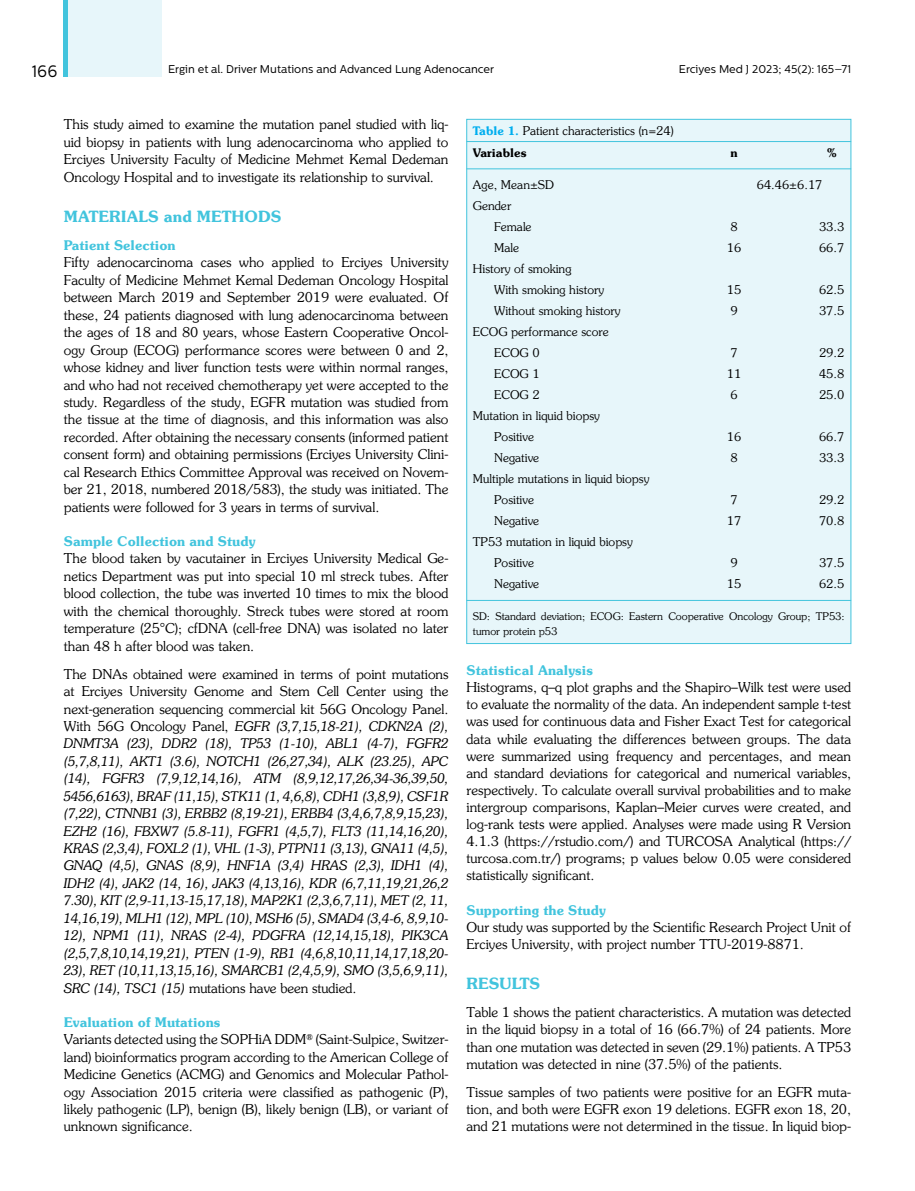
<style>
.page{position:relative;width:915px;height:1191px;background:#fff}
.page>*{position:absolute;margin:0;border:0;box-sizing:border-box;transform-origin:0 0}
.t1{font:16.5px "Centrale Sans";color:#000}
.t2{font:700 15.75px "Souvenir";color:#42c4dd}
.t3{font:13.5px/17.4px "Souvenir";color:#000;text-align:justify}
.t4{font:italic 13.5px/17.4px "Souvenir";letter-spacing:-.005em;color:#000;text-align:justify}
.t5{font:700 13.5px "Souvenir";color:#42c4dd}
.t6{font:12px/21px "Souvenir";color:#000}
.t7{font:700 12px "Souvenir";color:#000}
.t8{font:11.25px "Centrale Sans";color:#000}
.t9{font:10.5px/15px "Souvenir";color:#000}
.s1{font-style:normal}
.s2{font-weight:700;color:#42c4dd}
.s3{font-weight:700;color:#00aeef}
.s4{font-weight:700}
</style>
<div class="page">
<div style="left:64px;top:0;width:98px;height:77px;background:#e7f6fa"></div>
<hr style="left:64px;top:0;width:4px;height:77px;background:#42c4dd">
<div style="left:466px;top:119px;width:384px;height:525px;background:#e7f6fa;border:1px solid #42c4dd"></div>
<hr style="left:466px;top:141px;width:384px;height:1px;background:#42c4dd">
<hr style="left:466px;top:600px;width:384px;height:1px;background:#42c4dd">
<hr style="left:466px;top:169px;width:384px;height:1px;background:#42c4dd">
<p class="t1" style="left:32px;top:61px;width:27px">166</p>
<p class="t8" style="left:678px;top:62px;width:174px">Erciyes Med J 2023; 45(2): 165–71</p>
<p class="t8" style="left:168px;top:62px;width:327px">Ergin et al. Driver Mutations and Advanced Lung Adenocancer</p>
<p class="t3" style="left:64px;top:116px;width:386px">This study aimed to examine the mutation panel studied with liq&shy;uid biopsy in patients with lung adenocarcinoma who applied to Erciyes University Faculty of Medicine Mehmet Kemal Dedeman Oncology Hospital and to investigate its relationship to survival.</p>
<p class="t2" style="left:64px;top:206px;width:219px">MATERIALS and METHODS</p>
<p class="t5" style="left:64px;top:237px;width:113px">Patient Selection</p>
<p class="t3" style="left:64px;top:254px;width:386px">Fifty adenocarcinoma cases who applied to Erciyes University Faculty of Medicine Mehmet Kemal Dedeman Oncology Hospital between March 2019 and September 2019 were evaluated. Of these, 24 patients diagnosed with lung adenocarcinoma between the ages of 18 and 80 years, whose Eastern Cooperative Oncol&shy;ogy Group (ECOG) performance scores were between 0 and 2, whose kidney and liver function tests were within normal ranges, and who had not received chemotherapy yet were accepted to the study. Regardless of the study, EGFR mutation was studied from the tissue at the time of diagnosis, and this information was also recorded. After obtaining the necessary consents (informed patient consent form) and obtaining permissions (Erciyes University Clini&shy;cal Research Ethics Committee Approval was received on Novem&shy;ber 21, 2018, numbered 2018/583), the study was initiated. The patients were followed for 3 years in terms of survival.</p>
<p class="t5" style="left:64px;top:533px;width:193px">Sample Collection and Study</p>
<p class="t3" style="left:64px;top:550px;width:386px">The blood taken by vacutainer in Erciyes University Medical Ge&shy;netics Department was put into special 10 ml streck tubes. After blood collection, the tube was inverted 10 times to mix the blood with the chemical thoroughly. Streck tubes were stored at room temperature (25°C); cfDNA (cell-free DNA) was isolated no later than 48 h after blood was taken.</p>
<p class="t4" style="left:64px;top:665px;width:386px"><span class="s1">The DNAs obtained were examined in terms of point mutations at Erciyes University Genome and Stem Cell Center using the next-generation sequencing commercial kit 56G Oncology Panel.<br>With 56G Oncology Panel,</span> EGFR (3,7,15,18-21), CDKN2A (2), DNMT3A (23), DDR2 (18), TP53 (1-10), ABL1 (4-7), FGFR2 (5,7,8,11), AKT1 (3.6), NOTCH1 (26,27,34), ALK (23.25), APC (14), FGFR3 (7,9,12,14,16), ATM (8,9,12,17,26,34-36,39,50, 5456,6163), BRAF (11,15), STK11 (1, 4,6,8), CDH1 (3,8,9), CSF1R (7,22), CTNNB1 (3), ERBB2 (8,19-21), ERBB4 (3,4,6,7,8,9,15,23), EZH2 (16), FBXW7 (5.8-11), FGFR1 (4,5,7), FLT3 (11,14,16,20), KRAS (2,3,4), FOXL2 (1), VHL (1-3), PTPN11 (3,13), GNA11 (4,5), GNAQ (4,5), GNAS (8,9), HNF1A (3,4) HRAS (2,3), IDH1 (4), IDH2 (4), JAK2 (14, 16), JAK3 (4,13,16), KDR (6,7,11,19,21,26,2<br>7.30), KIT (2,9-11,13-15,17,18), MAP2K1 (2,3,6,7,11), MET (2, 11, 14,16,19), MLH1 (12), MPL (10), MSH6 (5), SMAD4 (3,4-6, 8,9,10- 12), NPM1 (11), NRAS (2-4), PDGFRA (12,14,15,18), PIK3CA (2,5,7,8,10,14,19,21), PTEN (1-9), RB1 (4,6,8,10,11,14,17,18,20- 23), RET (10,11,13,15,16), SMARCB1 (2,4,5,9), SMO (3,5,6,9,11), SRC (14), TSC1 (15) <span class="s1">mutations have been studied.</span></p>
<p class="t3" style="left:64px;top:1013px;width:386px;text-align:left"><span class="s2">Evaluation of Mutations<br></span>Variants detected using the SOPHiA DDM<sup>®</sup> (Saint-Sulpice, Switzer&shy;land) bioinformatics program according to the American College of Medicine Genetics (ACMG) and Genomics and Molecular Pathol&shy;ogy Association 2015 criteria were classified as pathogenic (P), likely pathogenic (LP), benign (B), likely benign (LB), or variant of unknown significance.</p>
<p class="t6" style="left:472px;top:119px;width:202px;line-height:22.8px"><span class="s3">Table 1.</span> Patient characteristics (n=24)<br><span class="s4">Variables</span></p>
<p class="t7" style="left:730px;top:146px;width:9px">n</p>
<p class="t7" style="left:826px;top:146px;width:12px">%</p>
<p class="t6" style="left:472px;top:174px;width:83px">Age, Mean±SD</p>
<p class="t6" style="left:756px;top:174px;width:67px">64.46±6.17</p>
<p class="t6" style="left:494px;top:195px;width:39px;text-indent:-21px">Gender<br>Female</p>
<p class="t6" style="left:730px;top:216px;width:9px">8</p>
<p class="t6" style="left:818px;top:216px;width:27px">33.3</p>
<p class="t6" style="left:494px;top:237px;width:26px">Male</p>
<p class="t6" style="left:726px;top:237px;width:16px">16</p>
<p class="t6" style="left:818px;top:237px;width:27px">66.7</p>
<p class="t6" style="left:494px;top:258px;width:111px;text-indent:-21px">History of smoking<br>With smoking history</p>
<p class="t6" style="left:726px;top:279px;width:16px">15</p>
<p class="t6" style="left:818px;top:279px;width:27px">62.5</p>
<p class="t6" style="left:494px;top:300px;width:128px">Without smoking history</p>
<p class="t6" style="left:730px;top:300px;width:9px">9</p>
<p class="t6" style="left:818px;top:300px;width:27px">37.5</p>
<p class="t6" style="left:494px;top:321px;width:116px;text-indent:-21px">ECOG performance score<br>ECOG 0</p>
<p class="t6" style="left:730px;top:342px;width:9px">7</p>
<p class="t6" style="left:818px;top:342px;width:27px">29.2</p>
<p class="t6" style="left:494px;top:363px;width:47px">ECOG 1</p>
<p class="t6" style="left:726px;top:363px;width:16px">11</p>
<p class="t6" style="left:818px;top:363px;width:27px">45.8</p>
<p class="t6" style="left:494px;top:384px;width:47px">ECOG 2</p>
<p class="t6" style="left:730px;top:384px;width:9px">6</p>
<p class="t6" style="left:818px;top:384px;width:27px">25.0</p>
<p class="t6" style="left:494px;top:405px;width:107px;text-indent:-21px">Mutation in liquid biopsy<br>Positive</p>
<p class="t6" style="left:726px;top:426px;width:16px">16</p>
<p class="t6" style="left:818px;top:426px;width:27px">66.7</p>
<p class="t6" style="left:494px;top:447px;width:47px">Negative</p>
<p class="t6" style="left:730px;top:447px;width:9px">8</p>
<p class="t6" style="left:818px;top:447px;width:27px">33.3</p>
<p class="t6" style="left:494px;top:468px;width:157px;text-indent:-21px">Multiple mutations in liquid biopsy<br>Positive</p>
<p class="t6" style="left:730px;top:489px;width:9px">7</p>
<p class="t6" style="left:818px;top:489px;width:27px">29.2</p>
<p class="t6" style="left:494px;top:510px;width:47px">Negative</p>
<p class="t6" style="left:726px;top:510px;width:16px">17</p>
<p class="t6" style="left:818px;top:510px;width:27px">70.8</p>
<p class="t6" style="left:494px;top:531px;width:140px;text-indent:-21px">TP53 mutation in liquid biopsy<br>Positive</p>
<p class="t6" style="left:730px;top:552px;width:9px">9</p>
<p class="t6" style="left:818px;top:552px;width:27px">37.5</p>
<p class="t6" style="left:494px;top:573px;width:47px">Negative</p>
<p class="t6" style="left:726px;top:573px;width:16px">15</p>
<p class="t6" style="left:818px;top:573px;width:27px">62.5</p>
<p class="t9" style="left:472px;top:609px;width:373px">SD: Standard deviation; ECOG: Eastern Cooperative Oncology Group; TP53: tumor protein p53</p>
<p class="t5" style="left:466px;top:662px;width:128px">Statistical Analysis</p>
<p class="t3" style="left:466px;top:679px;width:386px">Histograms, q–q plot graphs and the Shapiro–Wilk test were used to evaluate the normality of the data. An independent sample t-test was used for continuous data and Fisher Exact Test for categorical data while evaluating the differences between groups. The data were summarized using frequency and percentages, and mean and standard deviations for categorical and numerical variables, respectively. To calculate overall survival probabilities and to make intergroup comparisons, Kaplan–Meier curves were created, and log-rank tests were applied. Analyses were made using R Version 4.1.3 (https://rstudio.com/) and TURCOSA Analytical (https:// turcosa.com.tr/) programs; p values below 0.05 were considered statistically significant.</p>
<p class="t5" style="left:466px;top:901px;width:141px">Supporting the Study</p>
<p class="t3" style="left:466px;top:918px;width:386px">Our study was supported by the Scientific Research Project Unit of<br>Erciyes University, with project number TTU-2019-8871.</p>
<p class="t2" style="left:466px;top:973px;width:75px">RESULTS</p>
<p class="t3" style="left:466px;top:1003px;width:386px">Table 1 shows the patient characteristics. A mutation was detected in the liquid biopsy in a total of 16 (66.7%) of 24 patients. More than one mutation was detected in seven (29.1%) patients. A TP53 mutation was detected in nine (37.5%) of the patients.</p>
<p class="t3" style="left:466px;top:1083px;width:386px">Tissue samples of two patients were positive for an EGFR muta&shy;tion, and both were EGFR exon 19 deletions. EGFR exon 18, 20, and 21 mutations were not determined in the tissue. In liquid biop-</p>
</div>
